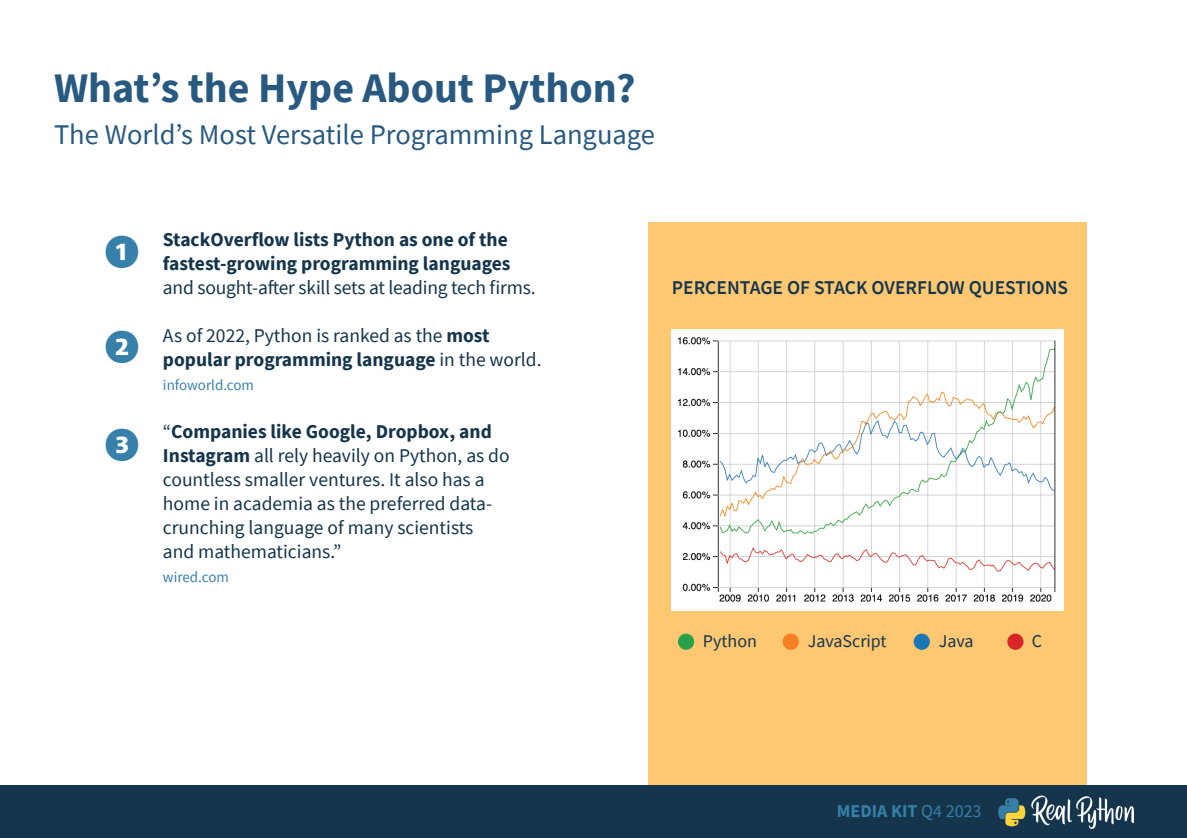
<style>
.page{position:relative;width:1187px;height:838px;background:#fff}
.page>*{position:absolute;margin:0;border:0;box-sizing:border-box;transform-origin:0 0}
.t1{font:700 43.2px "Acorde";color:#3780a9}
.t2{font:700 42px "Source Sans Pro";color:#285980}
.t3{font:28.5px "Source Sans Pro";color:#285980}
.t4{font:19.5px/24px "Source Sans Pro";color:#14354c}
.t5{font:700 19.5px/24px "Source Sans Pro";color:#14354c}
.t6{font:600 19.5px "Source Sans Pro";color:#14354c}
.t7{font:18px "Source Sans Pro";color:#14354c}
.t8{font:700 18px "Source Sans Pro";color:#3580a9}
.t9{font:15px "Source Sans Pro";color:#3780a8}
.t10{font:15px "Source Sans Pro";color:#3780a9}
.s1{font-weight:700}
.s2{font-weight:400}
</style>
<div class="page">
<div style="left:648px;top:222px;width:438px;height:570px;background:#fec873"></div>
<div style="left:0;top:784px;width:1186px;height:54px;background:#14354c"></div>
<img style="left:998px;top:796px;width:135px;height:32px">
<img style="left:671px;top:329px;width:392px;height:281px">
<div style="left:678px;top:633px;width:16px;height:17px;background:#29a148;border-radius:50%"></div>
<div style="left:782px;top:633px;width:16px;height:17px;background:#f57f21;border-radius:50%"></div>
<div style="left:913px;top:633px;width:16px;height:17px;background:#1a77b6;border-radius:50%"></div>
<div style="left:1007px;top:633px;width:16px;height:17px;background:#d72728;border-radius:50%"></div>
<h2 class="t2" style="left:54px;top:60px;width:583px">What’s the Hype About Python?</h2>
<h3 class="t3" style="left:54px;top:116px;width:602px">The World’s Most Versatile Programming Language</h3>
<h1 class="t1" style="left:104px;top:225px;width:37px">❶</h1>
<h1 class="t1" style="left:104px;top:321px;width:37px">❷</h1>
<h1 class="t1" style="left:104px;top:418px;width:37px">❸</h1>
<p class="t5" style="left:163px;top:227px;width:349px">StackOverflow lists Python as one of the fastest-growing programming languages</p>
<p class="t4" style="left:163px;top:275px;width:374px">and sought-after skill sets at leading tech firms.</p>
<p class="t4" style="left:163px;top:323px;width:380px">As of 2022, Python is ranked as the <span class="s1">most popular programming language</span> in the world.</p>
<p class="t9" style="left:163px;top:375px;width:93px">infoworld.com</p>
<p class="t4" style="left:163px;top:419px;width:348px">“<span class="s1">Companies like Google, Dropbox, and Instagram</span> all rely heavily on Python, as do countless smaller ventures. It also has a home in academia as the preferred data&shy;crunching language of many scientists<br>and mathematicians.”</p>
<p class="t10" style="left:163px;top:567px;width:67px">wired.com</p>
<p class="t6" style="left:671px;top:275px;width:398px">PERCENTAGE OF STACK OVERFLOW QUESTIONS</p>
<p class="t7" style="left:702px;top:629px;width:56px">Python</p>
<p class="t7" style="left:807px;top:629px;width:80px">JavaScript</p>
<p class="t7" style="left:938px;top:629px;width:36px">Java</p>
<p class="t7" style="left:1031px;top:629px;width:12px">C</p>
<p class="t8" style="left:836px;top:799px;width:146px">MEDIA KIT <span class="s2">Q4 2023</span></p>
</div>
